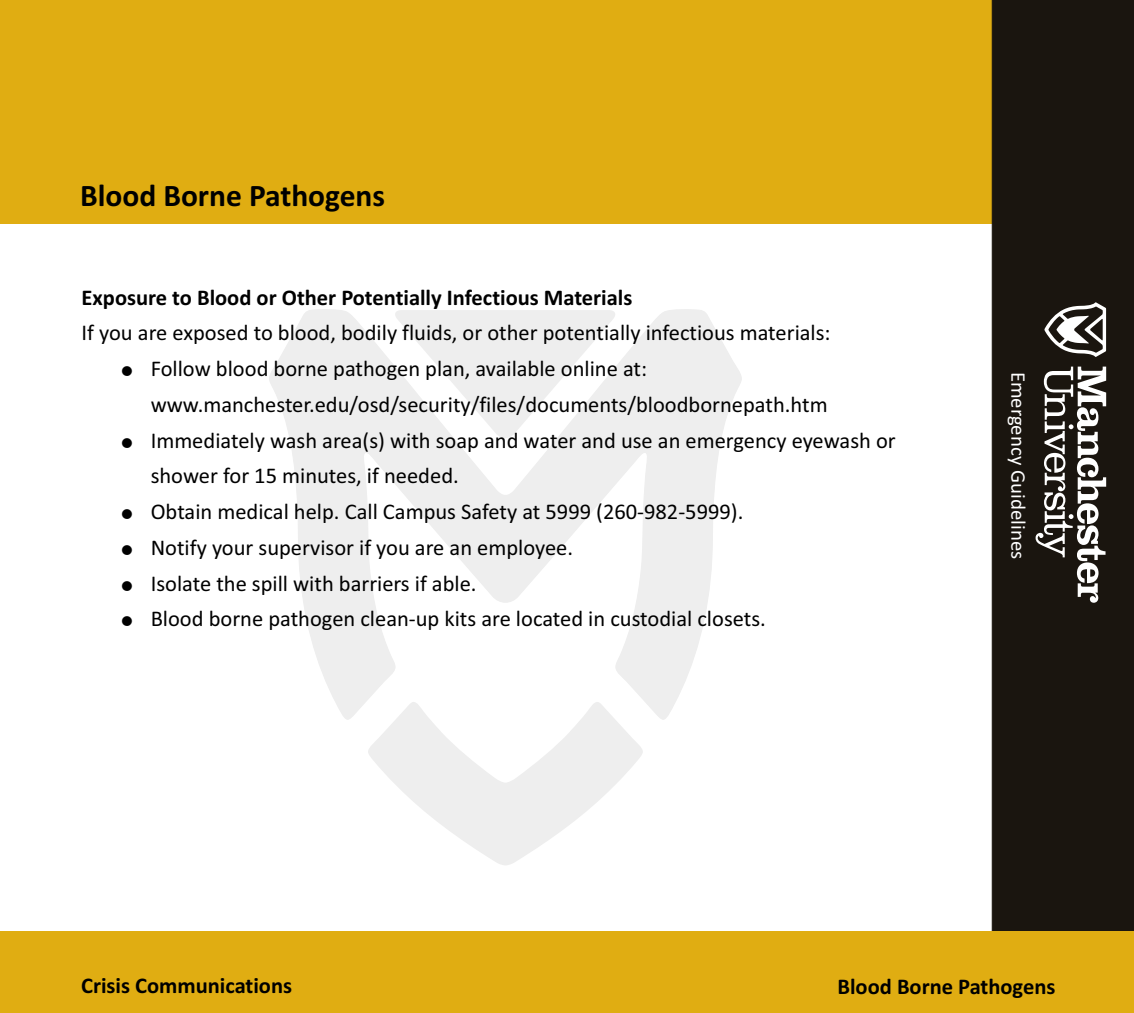
<style>
.page{position:relative;width:1134px;height:1013px;background:#fff}
.page>*{position:absolute;margin:0;border:0;box-sizing:border-box;transform-origin:0 0}
.t1{font:700 31.5px "Calibri";color:#000}
.t2{font:22.5px/35.8px "Calibri";color:#000}
.t3{font:700 22.5px "Calibri";color:#000}
.t4{font:20.93px "Calibri";color:#fff}
</style>
<div class="page">
<svg style="left:368px;top:720px;width:275px;height:145px"></svg>
<svg style="left:269px;top:309px;width:473px;height:411px;fill:#eee"></svg>
<div style="left:0;top:0;width:1134px;height:223px;background:#e0ad12"></div>
<div style="left:992px;top:0;width:142px;height:931px;background:#1a150f"></div>
<div style="left:0;top:931px;width:1134px;height:81px;background:#e0ad12"></div>
<svg style="left:1036px;top:366px;width:70px;height:236px"></svg>
<svg style="left:1044px;top:302px;width:62px;height:55px"></svg>
<h1 class="t1" style="left:80px;top:182px;width:307px">Blood Borne Pathogens</h1>
<p class="t3" style="left:82px;top:288px;width:552px">Exposure to Blood or Other Potentially Infectious Materials</p>
<p class="t2" style="left:151px;top:317px;width:747px;text-indent:-69px">If you are exposed to blood, bodily fluids, or other potentially infectious materials:<br>Follow blood borne pathogen plan, available online at: www.manchester.edu/osd/security/files/documents/bloodbornepath.htm Immediately wash area(s) with soap and water and use an emergency eyewash or shower for 15 minutes, if needed.<br>Obtain medical help. Call Campus Safety at 5999 (260-982-5999).<br>Notify your supervisor if you are an employee.<br>Isolate the spill with barriers if able.<br>Blood borne pathogen clean-up kits are located in custodial closets.</p>
<p class="t4" style="left:1027px;top:371px;width:189px;rotate:90deg">Emergency Guidelines</p>
<p class="t3" style="left:81px;top:975px;width:212px">Crisis Communications</p>
<p class="t3" style="left:837px;top:977px;width:219px">Blood Borne Pathogens</p>
</div>
